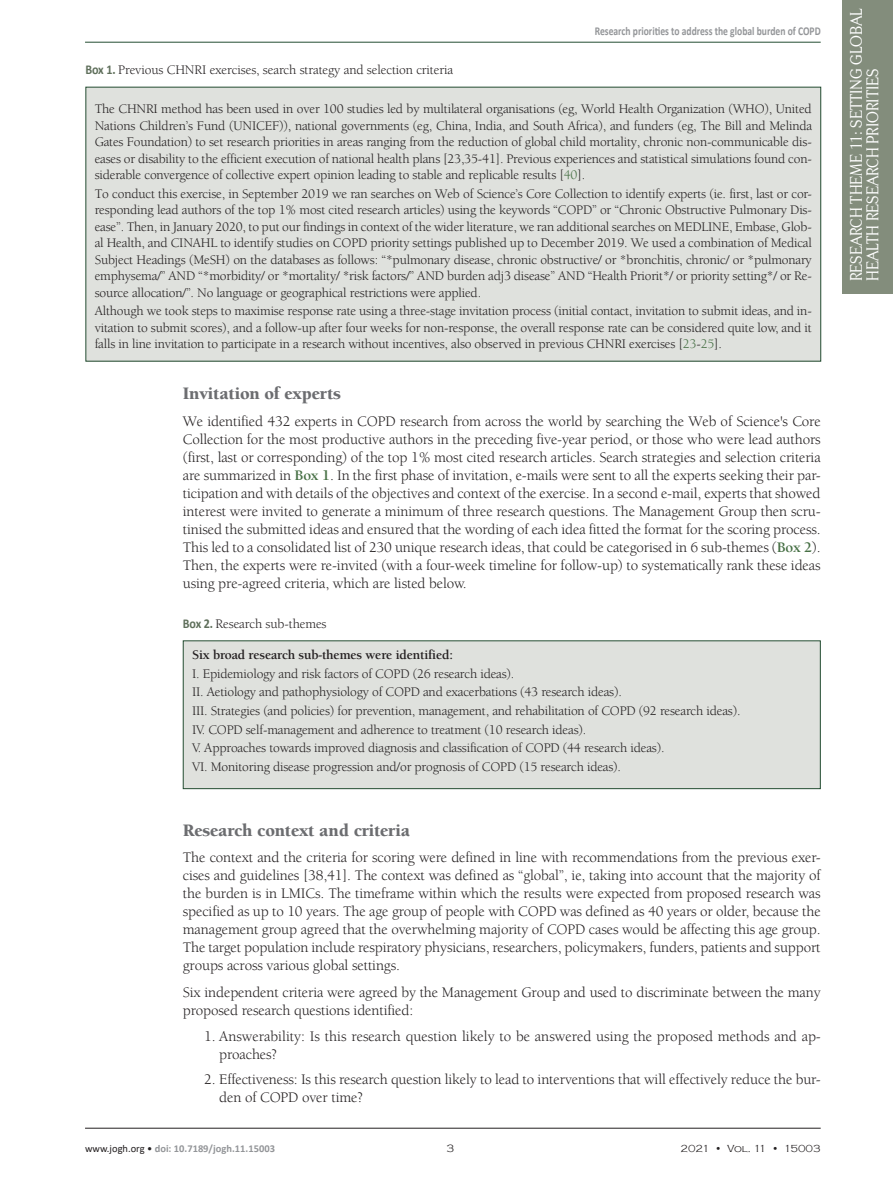
<style>
.page{position:relative;width:893px;height:1191px;background:#fff}
.page>*{position:absolute;margin:0;border:0;box-sizing:border-box;transform-origin:0 0}
.t1{font:900 18px "Berkeley Std";letter-spacing:-.01em;color:#6c6d70}
.t2{font:18px "Centabel";color:#fff}
.t3{font:16.5px "Centabel";letter-spacing:-.01em;color:#fff;scale:.95 1}
.t4{font:15px/18px "Berkeley Std";letter-spacing:-.01em;color:#231f20}
.t5{font:13.5px/16.5px "Berkeley Std";letter-spacing:-.015em;color:#231f20;text-align:justify}
.t6{font:700 13.5px "Berkeley Std";letter-spacing:-.015em;color:#231f20}
.t7{font:700 12px "Calibri";color:#939598;scale:.8 1}
.t8{font:300 10.95px "Copperplate Gothic";color:#231f20}
.t9{font:700 10.5px "Calibri";color:#939598}
.t10{font:300 10.5px "Copperplate Gothic";color:#231f20}
.s1{font-family:"Calibri";font-weight:700;color:#5f6f5b}
.s2{color:#477045}
.s3{font-weight:700;color:#477045}
.s4{font-weight:400;color:#231f20}
</style>
<div class="page">
<hr style="left:85px;top:1128px;width:736px;height:1px;background:#231f20">
<hr style="left:85px;top:42px;width:736px;height:1px;background:#244d32">
<div style="left:842px;top:0;width:51px;height:293px;background:#838d7c"></div>
<div style="left:86px;top:87px;width:735px;height:274px;background:#dfe1dd"></div>
<div style="left:183px;top:641px;width:637px;height:147px;background:#dfe1dd"></div>
<div style="left:183px;top:640px;width:638px;height:149px;border:1px solid #244d32"></div>
<p class="t5" style="left:85px;top:62px;width:369px"><span class="s1">Box 1.</span> Previous CHNRI exercises, search strategy and selection criteria</p>
<p class="t7" style="left:595px;top:22px;width:284px">Research priorities to address the global burden of COPD</p>
<p class="t5" style="left:95px;top:101px;width:719px">The CHNRI method has been used in over 100 studies led by multilateral organisations (eg, World Health Organization (WHO), United Nations Children’s Fund (UNICEF)), national governments (eg, China, India, and South Africa), and funders (eg, The Bill and Melinda Gates Foundation) to set research priorities in areas ranging from the reduction of global child mortality, chronic non-communicable dis&shy;eases or disability to the efficient execution of national health plans [23,35-41]. Previous experiences and statistical simulations found con&shy;siderable convergence of collective expert opinion leading to stable and replicable results [<span class="s2">40</span>].</p>
<p class="t5" style="left:95px;top:185px;width:719px">To conduct this exercise, in September 2019 we ran searches on Web of Science’s Core Collection to identify experts (ie. first, last or cor&shy;responding lead authors of the top 1% most cited research articles) using the keywords “COPD” or “Chronic Obstructive Pulmonary Dis&shy;ease”. Then, in January 2020, to put our findings in context of the wider literature, we ran additional searches on MEDLINE, Embase, Glob&shy;al Health, and CINAHL to identify studies on COPD priority settings published up to December 2019. We used a combination of Medical Subject Headings (MeSH) on the databases as follows: “*pulmonary disease, chronic obstructive/ or *bronchitis, chronic/ or *pulmonary emphysema/” AND “*morbidity/ or *mortality/ *risk factors/” AND burden adj3 disease” AND “Health Priorit*/ or priority setting*/ or Re&shy;source allocation/”. No language or geographical restrictions were applied.</p>
<p class="t5" style="left:95px;top:303px;width:719px">Although we took steps to maximise response rate using a three-stage invitation process (initial contact, invitation to submit ideas, and in&shy;vitation to submit scores), and a follow-up after four weeks for non-response, the overall response rate can be considered quite low, and it falls in line invitation to participate in a research without incentives, also observed in previous CHNRI exercises [<span class="s2">23</span>-<span class="s2">25</span>].</p>
<h1 class="t1" style="left:183px;top:384px;width:160px">Invitation of experts</h1>
<p class="t4" style="left:183px;top:412px;width:639px;text-align:justify">We identified 432 experts in COPD research from across the world by searching the Web of Science's Core Collection for the most productive authors in the preceding five-year period, or those who were lead authors (first, last or corresponding) of the top 1% most cited research articles. Search strategies and selection criteria are summarized in <span class="s3">Box 1</span>. In the first phase of invitation, e-mails were sent to all the experts seeking their par&shy;ticipation and with details of the objectives and context of the exercise. In a second e-mail, experts that showed interest were invited to generate a minimum of three research questions. The Management Group then scru&shy;tinised the submitted ideas and ensured that the wording of each idea fitted the format for the scoring process.<br>This led to a consolidated list of 230 unique research ideas, that could be categorised in 6 sub-themes (<span class="s3">Box 2</span>).<br>Then, the experts were re-invited (with a four-week timeline for follow-up) to systematically rank these ideas using pre-agreed criteria, which are listed below.</p>
<p class="t5" style="left:183px;top:615px;width:145px"><span class="s1">Box 2.</span> Research sub-themes</p>
<p class="t6" style="left:192px;top:648px;width:262px">Six broad research sub-themes were identified:</p>
<p class="t5" style="left:192px;top:664px;width:550px;line-height:18.6px;text-align:left">I. Epidemiology and risk factors of COPD (26 research ideas).<br>II. Aetiology and pathophysiology of COPD and exacerbations (43 research ideas).<br>III. Strategies (and policies) for prevention, management, and rehabilitation of COPD (92 research ideas).<br>IV. COPD self-management and adherence to treatment (10 research ideas).<br>V. Approaches towards improved diagnosis and classification of COPD (44 research ideas).<br>VI. Monitoring disease progression and/or prognosis of COPD (15 research ideas).</p>
<h1 class="t1" style="left:183px;top:820px;width:229px">Research context and criteria</h1>
<p class="t4" style="left:183px;top:848px;width:639px;text-align:justify">The context and the criteria for scoring were defined in line with recommendations from the previous exer&shy;cises and guidelines [38,41]. The context was defined as “global”, ie, taking into account that the majority of the burden is in LMICs. The timeframe within which the results were expected from proposed research was specified as up to 10 years. The age group of people with COPD was defined as 40 years or older, because the management group agreed that the overwhelming majority of COPD cases would be affecting this age group.<br>The target population include respiratory physicians, researchers, policymakers, funders, patients and support groups across various global settings.</p>
<p class="t4" style="left:183px;top:983px;width:639px">Six independent criteria were agreed by the Management Group and used to discriminate between the many proposed research questions identified:</p>
<p class="t4" style="left:219px;top:1027px;width:603px;text-indent:-15px">1. Answerability: Is this research question likely to be answered using the proposed methods and ap&shy;proaches?</p>
<p class="t4" style="left:219px;top:1070px;width:603px;text-indent:-15px">2. Effectiveness: Is this research question likely to lead to interventions that will effectively reduce the bur&shy;den of COPD over time?</p>
<p class="t9" style="left:85px;top:1141px;width:191px"><span class="s4">www.jogh.org •</span> doi: 10.7189/jogh.11.15003</p>
<p class="t8" style="left:447px;top:1142px;width:9px">3</p>
<p class="t10" style="left:680px;top:1142px;width:142px">2021 • Vol. 11 • 15003</p>
<p class="t3" style="left:846px;top:281px;width:288px;rotate:-90deg">RESEARCH THEME 11: SETTING GLOBAL</p>
<p class="t3" style="left:863px;top:281px;width:225px;rotate:-90deg">HEALTH RESEARCH PRIORITIES</p>
<h1 class="t2" style="left:860px;top:281px;width:103px;rotate:-90deg">VIEWPOINTS</h1>
</div>
